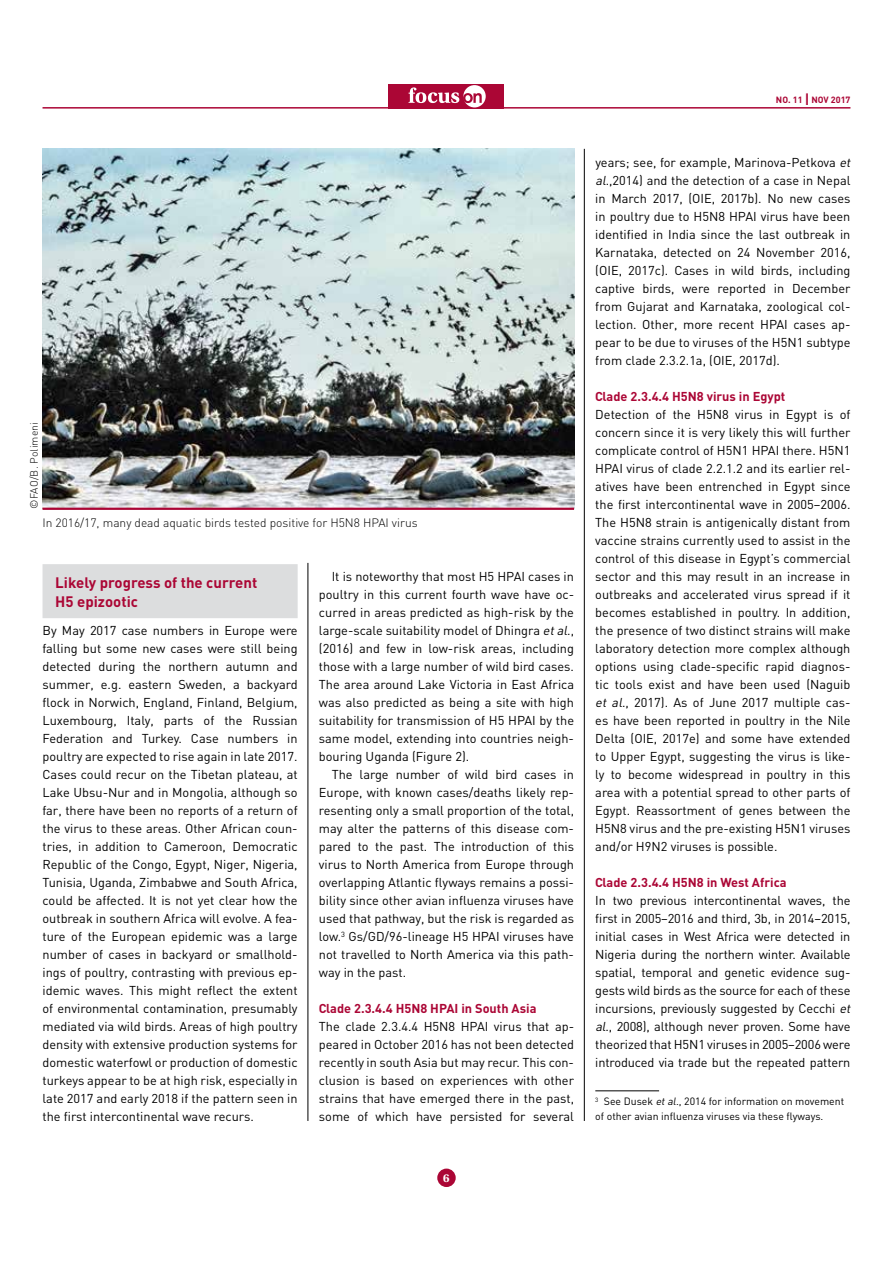
<style>
.page{position:relative;width:893px;height:1263px;background:#fff}
.page>*{position:absolute;margin:0;border:0;box-sizing:border-box;transform-origin:0 0}
.t1{font:700 15px/19.5px "DIN";color:#ab0635}
.t2{font:12.75px/18px "DIN";color:#000;text-align:justify}
.t3{font:700 12.75px "DIN";color:#ab0635}
.t4{font:300 12px "DIN";color:#000}
.t5{font:700 12px "Utopia Std";color:#fff}
.t6{font:10.5px/15px "DIN";color:#000}
.t7{font:300 10.5px "DIN";letter-spacing:.01em;color:#000}
.t8{font:700 9px "DIN";color:#ab0635}
.s1{font-style:italic}
.s2{font-size:13.5px}
</style>
<div class="page">
<div style="left:437px;top:1168px;width:19px;height:19px;background:#ab0635;border-radius:50%"></div>
<hr style="left:584px;top:149px;width:1px;height:972px;background:#000">
<hr style="left:43px;top:107px;width:807px;height:2px;background:#ab0635">
<div style="left:389px;top:84px;width:115px;height:25px;background:#ab0635"></div>
<div style="left:463px;top:85px;width:23px;height:22px;background:#fff;border-radius:50%"></div>
<svg style="left:409px;top:87px;width:73px;height:16px"></svg>
<hr style="left:308px;top:563px;width:1px;height:558px;background:#000">
<div style="left:43px;top:564px;width:255px;height:54px;background:#dcddde"></div>
<img style="left:43px;top:149px;width:531px;height:359px">
<hr style="left:43px;top:508px;width:531px;height:2px;background:#ab0635">
<hr style="left:595px;top:1090px;width:64px;height:1px;background:#000">
<p class="t7" style="left:27px;top:509px;width:88px;rotate:-90deg">©FAO/B. Polimeni</p>
<p class="t4" style="left:43px;top:515px;width:377px">In 2016/17, many dead aquatic birds tested positive for H5N8 HPAI virus</p>
<p class="t1" style="left:55px;top:572px;width:204px">Likely progress of the current<br>H5 epizootic</p>
<p class="t2" style="left:43px;top:621px;width:257px">By May 2017 case numbers in Europe were falling but some new cases were still being detected during the northern autumn and summer, e.g. eastern Sweden, a backyard flock in Norwich, England, Finland, Belgium, Luxembourg, Italy, parts of the Russian Federation and Turkey. Case numbers in poultry are expected to rise again in late 2017.<br>Cases could recur on the Tibetan plateau, at Lake Ubsu-Nur and in Mongolia, although so far, there have been no reports of a return of the virus to these areas. Other African coun&shy;tries, in addition to Cameroon, Democratic Republic of the Congo, Egypt, Niger, Nigeria, Tunisia, Uganda, Zimbabwe and South Africa, could be affected. It is not yet clear how the outbreak in southern Africa will evolve. A fea&shy;ture of the European epidemic was a large number of cases in backyard or smallhold&shy;ings of poultry, contrasting with previous ep&shy;idemic waves. This might reflect the extent of environmental contamination, presumably mediated via wild birds. Areas of high poultry density with extensive production systems for domestic waterfowl or production of domestic turkeys appear to be at high risk, especially in late 2017 and early 2018 if the pattern seen in the first intercontinental wave recurs.</p>
<p class="t2" style="left:319px;top:567px;width:257px;text-indent:13px">It is noteworthy that most H5 HPAI cases in poultry in this current fourth wave have oc&shy;curred in areas predicted as high-risk by the large-scale suitability model of Dhingra <span class="s1">etal</span>., (2016) and few in low-risk areas, including those with a large number of wild bird cases.<br>The area around Lake Victoria in East Africa was also predicted as being a site with high suitability for transmission of H5 HPAI by the same model, extending into countries neigh&shy;bouring Uganda (Figure 2).</p>
<p class="t2" style="left:319px;top:765px;width:257px;text-indent:13px">The large number of wild bird cases in Europe, with known cases/deaths likely rep&shy;resenting only a small proportion of the total, may alter the patterns of this disease com&shy;pared to the past. The introduction of this virus to North America from Europe through overlapping Atlantic flyways remains a possi&shy;bility since other avian influenza viruses have used that pathway, but the risk is regarded as low.<sup>3</sup> Gs/GD/96-lineage H5 HPAI viruses have not travelled to North America via this path&shy;way in the past.</p>
<p class="t3" style="left:319px;top:1000px;width:219px">Clade 2.3.4.4 H5N8 HPAI in South Asia</p>
<p class="t2" style="left:319px;top:1017px;width:257px">The clade 2.3.4.4 H5N8 HPAI virus that ap&shy;peared in October 2016 has not been detected recently in south Asia but may recur. This con&shy;clusion is based on experiences with other strains that have emerged there in the past, some of which have persisted for several</p>
<p class="t5" style="left:443px;top:1171px;width:8px">6</p>
<p class="t8" style="left:776px;top:93px;width:76px">NO. 11 <span class="s2">|</span> NOV 2017</p>
<p class="t2" style="left:595px;top:153px;width:259px;text-align:left">years; see, for example, Marinova-Petkova <span class="s1">et al</span>.,2014) and the detection of a case in Nepal in March 2017, (OIE, 2017b). No new cases in poultry due to H5N8 HPAI virus have been identified in India since the last outbreak in Karnataka, detected on 24 November 2016, (OIE, 2017c). Cases in wild birds, including captive birds, were reported in December from Gujarat and Karnataka, zoological col&shy;lection. Other, more recent HPAI cases ap&shy;pear to be due to viruses of the H5N1 subtype from clade 2.3.2.1a, (OIE, 2017d).</p>
<p class="t3" style="left:595px;top:388px;width:192px">Clade 2.3.4.4 H5N8 virus in Egypt</p>
<p class="t2" style="left:595px;top:405px;width:257px">Detection of the H5N8 virus in Egypt is of concern since it is very likely this will further complicate control of H5N1 HPAI there. H5N1<br>HPAI virus of clade 2.2.1.2 and its earlier rel&shy;atives have been entrenched in Egypt since the first intercontinental wave in 2005–2006.<br>The H5N8 strain is antigenically distant from vaccine strains currently used to assist in the control of this disease in Egypt’s commercial sector and this may result in an increase in outbreaks and accelerated virus spread if it becomes established in poultry. In addition, the presence of two distinct strains will make laboratory detection more complex although options using clade-specific rapid diagnos&shy;tic tools exist and have been used (Naguib <span class="s1">et al</span>., 2017). As of June 2017 multiple cas&shy;es have been reported in poultry in the Nile Delta (OIE, 2017e) and some have extended to Upper Egypt, suggesting the virus is like&shy;ly to become widespread in poultry in this area with a potential spread to other parts of Egypt. Reassortment of genes between the H5N8 virus and the pre-existing H5N1 viruses and/or H9N2 viruses is possible.</p>
<p class="t3" style="left:595px;top:874px;width:193px">Clade 2.3.4.4 H5N8 in West Africa</p>
<p class="t2" style="left:595px;top:891px;width:259px;text-align:left">In two previous intercontinental waves, the first in 2005–2016 and third, 3b, in 2014–2015, initial cases in West Africa were detected in Nigeria during the northern winter. Available spatial, temporal and genetic evidence sug&shy;gests wild birds as the source for each of these incursions, previously suggested by Cecchi <span class="s1">et al</span>., 2008), although never proven. Some have theorized that H5N1 viruses in 2005–2006 were introduced via trade but the repeated pattern</p>
<p class="t6" style="left:595px;top:1093px;width:250px"><sup>3</sup> See Dusek <span class="s1">etal</span>., 2014 for information on movement of other avian influenza viruses via these flyways.</p>
</div>
